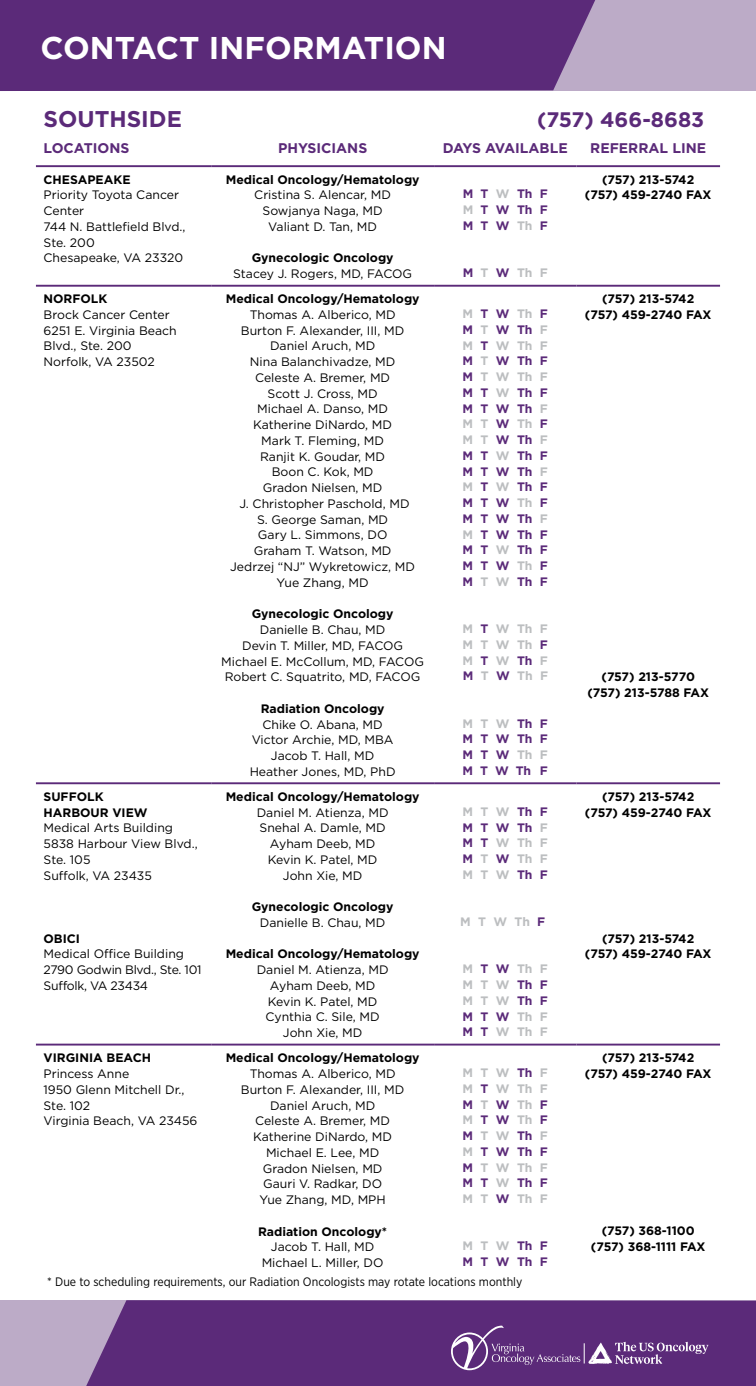
<style>
.page{position:relative;width:756px;height:1386px;background:#fff}
.page>*{position:absolute;margin:0;border:0;box-sizing:border-box;transform-origin:0 0}
.t1{font:700 31.5px "Gotham";color:#fff}
.t2{font:700 22.75px "Gotham";color:#5b2a79}
.t3{font:700 21px "Gotham";color:#5b2a79}
.t4{font:700 14px "Gotham";color:#5b2a79}
.t5{font:12.25px/15.8px "Gotham";color:#000;text-align:center}
.t6{font:700 12.25px/15.8px "Gotham";color:#000}
.t7{font:700 12.25px/15.8px "Gotham";letter-spacing:-.005em;color:#5b2a79;text-align:justify}
.t8{font:700 12.25px/15.8px "Gotham";letter-spacing:-.005em;color:#bcbec0;text-align:justify}
.t9{font:700 12.25px/15.8px "Gotham";letter-spacing:-.025em;color:#000;text-align:center}
.t10{font:12.25px "Gotham Narrow";color:#000}
.t11{font:12.25px/15.8px "Gotham";letter-spacing:-.025em;color:#000}
.t12{font:700 12.25px/15.8px "Gotham";letter-spacing:-.02em;color:#000;text-align:center}
.s1{color:#bcbec0}
.s2{color:#5b2a79}
</style>
<div class="page">
<hr style="left:36px;top:165px;width:175px;height:2px;background:#5b2a79">
<hr style="left:211px;top:165px;width:223px;height:2px;background:#5b2a79">
<hr style="left:434px;top:165px;width:142px;height:2px;background:#5b2a79">
<hr style="left:576px;top:165px;width:144px;height:2px;background:#5b2a79">
<hr style="left:36px;top:285px;width:175px;height:2px;background:#5b2a79">
<hr style="left:211px;top:285px;width:223px;height:2px;background:#5b2a79">
<hr style="left:434px;top:285px;width:142px;height:2px;background:#5b2a79">
<hr style="left:576px;top:285px;width:144px;height:2px;background:#5b2a79">
<hr style="left:36px;top:782px;width:175px;height:2px;background:#5b2a79">
<hr style="left:211px;top:782px;width:223px;height:2px;background:#5b2a79">
<hr style="left:434px;top:782px;width:142px;height:2px;background:#5b2a79">
<hr style="left:576px;top:782px;width:144px;height:2px;background:#5b2a79">
<hr style="left:36px;top:1044px;width:175px;height:2px;background:#5b2a79">
<hr style="left:211px;top:1044px;width:223px;height:2px;background:#5b2a79">
<hr style="left:434px;top:1044px;width:142px;height:2px;background:#5b2a79">
<hr style="left:576px;top:1044px;width:144px;height:2px;background:#5b2a79">
<div style="left:0;top:0;width:756px;height:90px;background:#bcabc7"></div>
<div style="left:0;top:0;width:595px;height:91px;background:#5b2a79"></div>
<div style="left:0;top:1300px;width:756px;height:86px;background:#bcabc7"></div>
<div style="left:86px;top:1300px;width:670px;height:86px;background:#5b2a79"></div>
<svg style="left:451px;top:1325px;width:257px;height:45px;background:#6e4389"></svg>
<h1 class="t1" style="left:40px;top:26px;width:408px">CONTACT INFORMATION</h1>
<h2 class="t2" style="left:44px;top:104px;width:140px">SOUTHSIDE</h2>
<h3 class="t3" style="left:537px;top:106px;width:169px">(757) 466-8683</h3>
<p class="t4" style="left:44px;top:139px;width:87px">LOCATIONS</p>
<p class="t4" style="left:278px;top:139px;width:91px">PHYSICIANS</p>
<p class="t4" style="left:443px;top:139px;width:126px">DAYS AVAILABLE</p>
<p class="t4" style="left:590px;top:139px;width:118px">REFERRAL LINE</p>
<p class="t6" style="left:44px;top:171px;width:89px">CHESAPEAKE</p>
<p class="t5" style="left:44px;top:187px;width:144px;text-align:left">Priority Toyota Cancer<br>Center<br>744 N. Battlefield Blvd.,<br>Ste. 200<br>Chesapeake, VA 23320</p>
<p class="t6" style="left:226px;top:171px;width:195px">Medical Oncology/Hematology</p>
<p class="t5" style="left:254px;top:187px;width:138px">Cristina S. Alencar, MD<br>Sowjanya Naga, MD<br>Valiant D. Tan, MD</p>
<p class="t6" style="left:252px;top:250px;width:143px">Gynecologic Oncology</p>
<p class="t5" style="left:233px;top:266px;width:180px">Stacey J. Rogers, MD, FACOG</p>
<p class="t9" style="left:585px;top:171px;width:128px">(757) 213-5742 (757) 459-2740 FAX</p>
<p class="t7" style="left:463px;top:186px;width:87px">M T <span class="s1">W</span> Th F <span class="s1">M</span> T W Th F M T W<span class="s1">Th</span>F</p>
<p class="t8" style="left:463px;top:265px;width:87px"><span class="s2">M</span>T<span class="s2">W</span> Th F</p>
<p class="t6" style="left:44px;top:291px;width:65px">NORFOLK</p>
<p class="t5" style="left:44px;top:306px;width:135px;text-align:left">Brock Cancer Center<br>6251 E. Virginia Beach<br>Blvd., Ste. 200<br>Norfolk, VA 23502</p>
<p class="t6" style="left:226px;top:291px;width:195px">Medical Oncology/Hematology</p>
<p class="t5" style="left:230px;top:306px;width:186px">Thomas A. Alberico, MD<br>Burton F. Alexander, III, MD<br>Daniel Aruch, MD<br>Nina Balanchivadze, MD<br>Celeste A. Bremer, MD<br>Scott J. Cross, MD<br>Michael A. Danso, MD<br>Katherine DiNardo, MD<br>Mark T. Fleming, MD<br>Ranjit K. Goudar, MD<br>Boon C. Kok, MD<br>Gradon Nielsen, MD<br>J. Christopher Paschold, MD<br>S. George Saman, MD<br>Gary L. Simmons, DO<br>Graham T. Watson, MD<br>Jedrzej “NJ” Wykretowicz, MD<br>Yue Zhang, MD</p>
<p class="t6" style="left:252px;top:606px;width:143px">Gynecologic Oncology</p>
<p class="t5" style="left:221px;top:622px;width:204px">Danielle B. Chau, MD<br>Devin T. Miller, MD, FACOG<br>Michael E. McCollum, MD, FACOG<br>Robert C. Squatrito, MD, FACOG</p>
<p class="t6" style="left:261px;top:700px;width:125px">Radiation Oncology</p>
<p class="t5" style="left:250px;top:716px;width:147px">Chike O. Abana, MD<br>Victor Archie, MD, MBA<br>Jacob T. Hall, MD<br>Heather Jones, MD, PhD</p>
<p class="t7" style="left:463px;top:306px;width:87px"><span class="s1">M</span> T W <span class="s1">Th</span> F M <span class="s1">T</span> W Th <span class="s1">F M</span> T <span class="s1">W Th F </span>M <span class="s1">T</span> W Th F M <span class="s1">T W Th F </span>M T <span class="s1">W</span> Th F M T W Th <span class="s1">F M T</span> W <span class="s1">Th</span> F <span class="s1">M T</span> W Th <span class="s1">F </span>M T <span class="s1">W</span> Th F M T W Th <span class="s1">F M</span> T <span class="s1">W</span> Th F M T W <span class="s1">Th</span> F M T W Th <span class="s1">F M</span> T W Th F M T <span class="s1">W</span> Th F M T W <span class="s1">Th</span> F M <span class="s1">T W</span> Th F</p>
<p class="t8" style="left:463px;top:621px;width:87px">M <span class="s2">T</span> W Th F M T W Th <span class="s2">F </span>M <span class="s2">T</span> W <span class="s2">Th</span> F <span class="s2">M</span> T <span class="s2">W</span> Th F</p>
<p class="t7" style="left:463px;top:715px;width:87px"><span class="s1">M T W</span> Th F M T W Th F M T W <span class="s1">Th F </span>M T W Th F</p>
<p class="t6" style="left:44px;top:789px;width:106px">SUFFOLK<br>HARBOUR VIEW</p>
<p class="t5" style="left:44px;top:820px;width:156px;text-align:left">Medical Arts Building<br>5838 Harbour View Blvd.,<br>Ste. 105<br>Suffolk, VA 23435</p>
<p class="t6" style="left:44px;top:930px;width:38px">OBICI</p>
<p class="t11" style="left:44px;top:946px;width:159px">Medical Office Building<br>2790 Godwin Blvd., Ste. 101<br>Suffolk, VA 23434</p>
<p class="t6" style="left:226px;top:789px;width:195px">Medical Oncology/Hematology</p>
<p class="t5" style="left:257px;top:804px;width:133px">Daniel M. Atienza, MD<br>Snehal A. Damle, MD<br>Ayham Deeb, MD<br>Kevin K. Patel, MD<br>John Xie, MD</p>
<p class="t6" style="left:252px;top:899px;width:143px">Gynecologic Oncology</p>
<p class="t5" style="left:260px;top:914px;width:127px">Danielle B. Chau, MD</p>
<p class="t6" style="left:226px;top:946px;width:195px">Medical Oncology/Hematology</p>
<p class="t5" style="left:257px;top:962px;width:133px">Daniel M. Atienza, MD<br>Ayham Deeb, MD<br>Kevin K. Patel, MD<br>Cynthia C. Sile, MD<br>John Xie, MD</p>
<p class="t8" style="left:463px;top:804px;width:87px">M T W <span class="s2">Th F M T W Th</span> F <span class="s2">M T</span> W Th F <span class="s2">M</span> T <span class="s2">W</span> Th F M T W <span class="s2">Th F</span></p>
<p class="t8" style="left:460px;top:914px;width:87px">M T W Th <span class="s2">F</span></p>
<p class="t8" style="left:463px;top:961px;width:87px">M <span class="s2">T W</span> Th F M T W <span class="s2">Th F </span>M T W <span class="s2">Th F M T W</span> Th F <span class="s2">M T</span> W Th F</p>
<p class="t6" style="left:44px;top:1050px;width:109px">VIRGINIA BEACH</p>
<p class="t5" style="left:44px;top:1066px;width:155px;text-align:left">Princess Anne<br>1950 Glenn Mitchell Dr.,<br>Ste. 102<br>Virginia Beach, VA 23456</p>
<p class="t6" style="left:226px;top:1050px;width:195px">Medical Oncology/Hematology</p>
<p class="t5" style="left:241px;top:1066px;width:165px">Thomas A. Alberico, MD<br>Burton F. Alexander, III, MD<br>Daniel Aruch, MD<br>Celeste A. Bremer, MD<br>Katherine DiNardo, MD<br>Michael E. Lee, MD<br>Gradon Nielsen, MD<br>Gauri V. Radkar, DO<br>Yue Zhang, MD, MPH</p>
<p class="t6" style="left:258px;top:1223px;width:131px">Radiation Oncology*</p>
<p class="t5" style="left:262px;top:1239px;width:123px">Jacob T. Hall, MD<br>Michael L. Miller, DO</p>
<p class="t8" style="left:463px;top:1065px;width:87px">M T W <span class="s2">Th</span> F M <span class="s2">T</span> W Th F <span class="s2">M</span> T <span class="s2">W</span> Th <span class="s2">F </span>M <span class="s2">T W</span> Th <span class="s2">F M</span> T W <span class="s2">Th</span> F M <span class="s2">T W Th F M</span> T W Th F <span class="s2">M T</span> W <span class="s2">Th F </span>M T <span class="s2">W</span> Th F</p>
<p class="t7" style="left:463px;top:1238px;width:87px"><span class="s1">M T W</span> Th F<br>M T W Th F</p>
<p class="t10" style="left:47px;top:1274px;width:477px">* Due to scheduling requirements, our Radiation Oncologists may rotate locations monthly</p>
<p class="t9" style="left:585px;top:291px;width:128px">(757) 213-5742 (757) 459-2740 FAX</p>
<p class="t12" style="left:587px;top:669px;width:123px">(757) 213-5770 (757) 213-5788 FAX</p>
<p class="t9" style="left:585px;top:789px;width:128px">(757) 213-5742 (757) 459-2740 FAX</p>
<p class="t9" style="left:585px;top:930px;width:128px">(757) 213-5742 (757) 459-2740 FAX</p>
<p class="t9" style="left:585px;top:1050px;width:128px">(757) 213-5742 (757) 459-2740 FAX</p>
<p class="t6" style="left:591px;top:1223px;width:116px;text-align:center">(757) 368-1100 (757) 368-1111 FAX</p>
</div>
